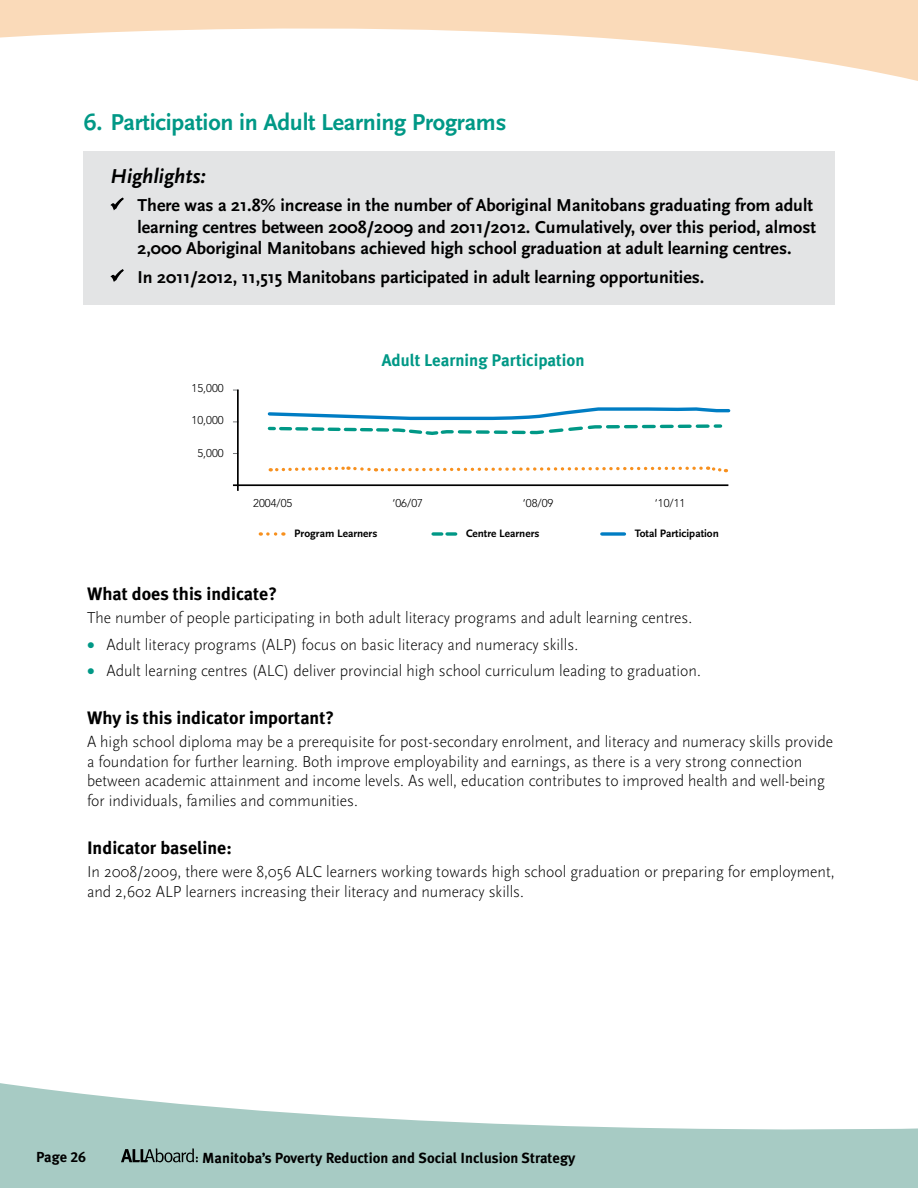
<style>
.page{position:relative;width:918px;height:1188px;background:#fff}
.page>*{position:absolute;margin:0;border:0;box-sizing:border-box;transform-origin:0 0}
.t1{font:700 24px "Scala Sans";letter-spacing:-.01em;color:#009886}
.t2{font:italic 700 21px "Scala Sans";color:#000}
.t3{font:700 18px/21.6px "Scala Sans";color:#000}
.t4{font:700 18px "Meta Plus";color:#000}
.t5{font:700 16.8px "Meta Plus";color:#009886}
.t6{font:300 16.5px/19.8px "Scala Sans";color:#000}
.t7{font:700 14.7px "Meta Plus";color:#000}
.t8{font:700 14.55px "Meta Plus";color:#000}
.t9{font:700 11.25px "Scala Sans";color:#000}
.t10{font:300 11.25px "Avenir";color:#000}
.s1{color:#009886}
.s2{font-family:"Meta Plus Bold Caps";font-weight:400}
</style>
<div class="page">
<svg style="left:0;top:1083px;width:918px;height:105px;fill:#a7cbc4"></svg>
<svg style="left:0;top:0;width:918px;height:81px"></svg>
<svg style="left:121px;top:1148px;width:77px;height:15px"></svg>
<div style="left:84px;top:151px;width:751px;height:154px;background:#e3e4e5"></div>
<svg style="left:110px;top:197px;width:14px;height:14px"></svg>
<svg style="left:110px;top:269px;width:14px;height:13px"></svg>
<hr style="left:233px;top:484px;width:495px;height:2px;background:#000">
<hr style="left:237px;top:390px;width:2px;height:101px;background:#000">
<svg style="left:270px;top:466px;width:456px;height:7px"></svg>
<svg style="left:267px;top:407px;width:464px;height:28px"></svg>
<svg style="left:268px;top:532px;width:16px;height:4px"></svg>
<svg style="left:433px;top:532px;width:23px;height:4px"></svg>
<svg style="left:602px;top:532px;width:22px;height:4px"></svg>
<h1 class="t1" style="left:84px;top:109px;width:424px">6. Participation in Adult Learning Programs</h1>
<p class="t2" style="left:111px;top:165px;width:97px">Highlights:</p>
<p class="t3" style="left:138px;top:195px;width:680px;text-indent:-27px">✓ There was a 21.8% increase in the number of Aboriginal Manitobans graduating from adult learning centres between 2008/2009 and 2011/2012. Cumulatively, over this period, almost<br>2,000 Aboriginal Manitobans achieved high school graduation at adult learning centres.</p>
<p class="t3" style="left:111px;top:266px;width:595px">✓ In 2011/2012, 11,515 Manitobans participated in adult learning opportunities.</p>
<p class="t10" style="left:192px;top:381px;width:34px">15,000</p>
<p class="t10" style="left:192px;top:414px;width:34px">10,000</p>
<p class="t10" style="left:197px;top:447px;width:28px">5,000</p>
<p class="t5" style="left:382px;top:351px;width:204px">Adult Learning Participation</p>
<p class="t10" style="left:253px;top:496px;width:41px">2004/05</p>
<p class="t10" style="left:393px;top:496px;width:32px">‘06/07</p>
<p class="t10" style="left:523px;top:496px;width:32px">‘08/09</p>
<p class="t10" style="left:655px;top:496px;width:32px">‘10/11</p>
<p class="t9" style="left:294px;top:527px;width:85px">Program Learners</p>
<p class="t9" style="left:466px;top:527px;width:75px">Centre Learners</p>
<p class="t9" style="left:635px;top:527px;width:86px">Total Participation</p>
<p class="t4" style="left:87px;top:584px;width:192px">What does this indicate?</p>
<p class="t6" style="left:87px;top:608px;width:607px">The number of people participating in both adult literacy programs and adult learning centres.</p>
<p class="t6" style="left:87px;top:635px;width:493px"><span class="s1">•</span> Adult literacy programs (ALP) focus on basic literacy and numeracy skills.</p>
<p class="t6" style="left:87px;top:661px;width:615px"><span class="s1">•</span> Adult learning centres (ALC) deliver provincial high school curriculum leading to graduation.</p>
<p class="t4" style="left:87px;top:707px;width:249px">Why is this indicator important?</p>
<p class="t6" style="left:87px;top:732px;width:748px">A high school diploma may be a prerequisite for post-secondary enrolment, and literacy and numeracy skills provide a foundation for further learning. Both improve employability and earnings, as there is a very strong connection between academic attainment and income levels. As well, education contributes to improved health and well-being for individuals, families and communities.</p>
<p class="t4" style="left:87px;top:837px;width:146px">Indicator baseline:</p>
<p class="t6" style="left:87px;top:862px;width:749px">In 2008/2009, there were 8,056 ALC learners working towards high school graduation or preparing for employment, and 2,602 ALP learners increasing their literacy and numeracy skills.</p>
<p class="t8" style="left:36px;top:1149px;width:51px">Page <span class="s2">26</span></p>
<p class="t7" style="left:202px;top:1149px;width:375px">Manitoba’s Poverty Reduction and Social Inclusion Strategy</p>
</div>
